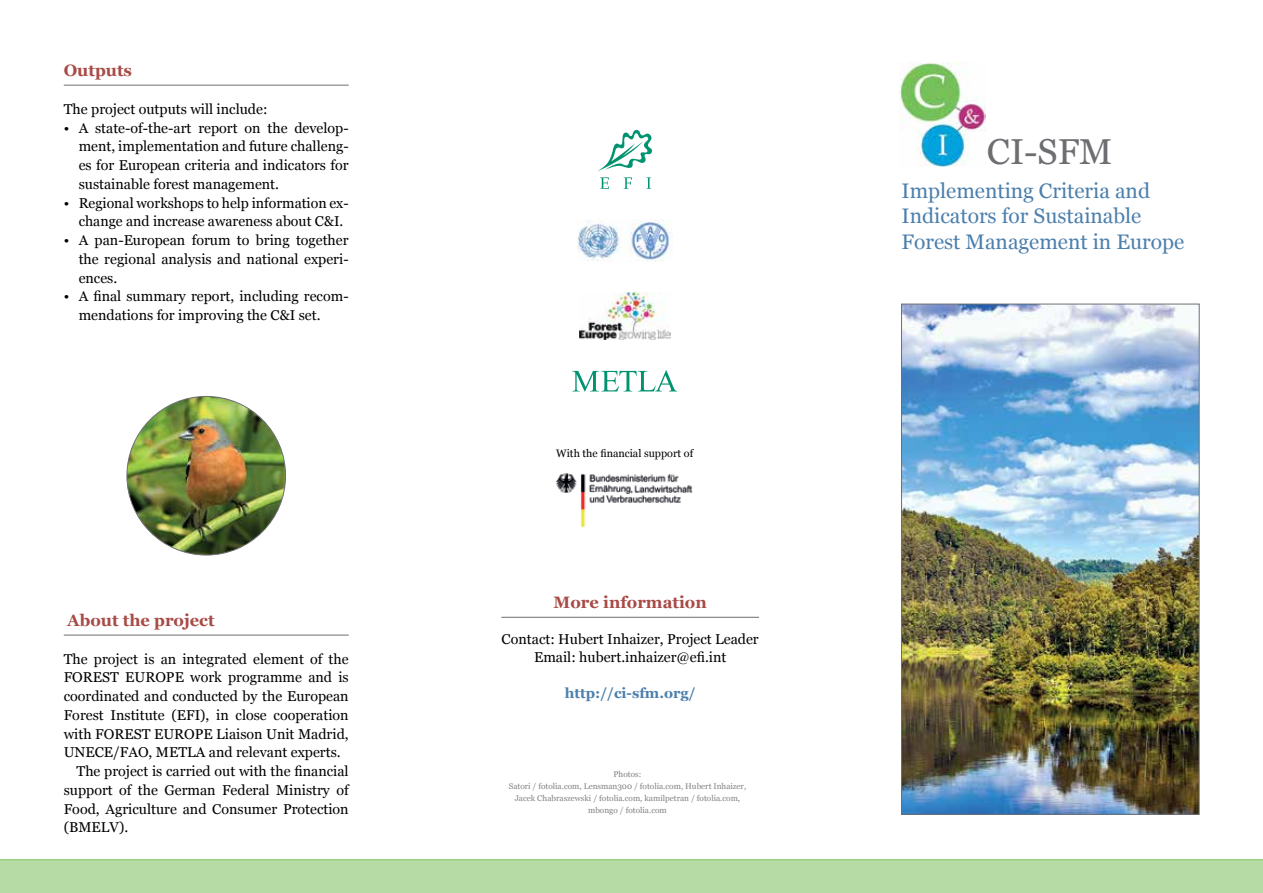
<style>
.page{position:relative;width:1263px;height:893px;background:#fff}
.page>*{position:absolute;margin:0;border:0;box-sizing:border-box;transform-origin:0 0}
.t1{font:36px "Georgia";color:#6d6e71}
.t2{font:21px/25.5px "Georgia";color:#4b7fac}
.t3{font:700 16.5px "Georgia";color:#a84b47}
.t4{font:14.25px/18.8px "Georgia";color:#000;text-align:justify}
.t5{font:700 14.25px "Georgia";color:#4b7fac}
.t6{font:10.8px "Georgia";color:#000}
.t7{font:8.25px/12px "Georgia";color:#808285;text-align:center}
</style>
<div class="page">
<img style="left:900px;top:63px;width:85px;height:104px">
<img style="left:903px;top:306px;width:294px;height:507px">
<div style="left:901px;top:304px;width:298px;height:511px;border:1px solid #6d6e71"></div>
<hr style="left:501px;top:617px;width:258px;height:1px;background:#6d6e71">
<hr style="left:64px;top:85px;width:285px;height:1px;background:#6d6e71">
<div style="left:0;top:859px;width:1263px;height:34px;background:#b7dba4"></div>
<img style="left:127px;top:396px;width:159px;height:159px;border-radius:79px">
<hr style="left:64px;top:635px;width:285px;height:1px;background:#6d6e71">
<img style="left:556px;top:473px;width:137px;height:55px">
<img style="left:579px;top:292px;width:91px;height:48px">
<svg style="left:600px;top:177px;width:9px;height:12px"></svg>
<svg style="left:624px;top:177px;width:8px;height:12px"></svg>
<svg style="left:646px;top:177px;width:5px;height:12px"></svg>
<svg style="left:598px;top:130px;width:54px;height:41px"></svg>
<svg style="left:572px;top:370px;width:105px;height:21px"></svg>
<img style="left:577px;top:219px;width:95px;height:43px">
<p class="t3" style="left:64px;top:60px;width:70px">Outputs</p>
<p class="t4" style="left:64px;top:100px;width:205px">The project outputs will include:</p>
<p class="t4" style="left:79px;top:119px;width:271px;text-indent:-15px">• A state-of-the-art report on the develop&shy;ment, implementation and future challeng&shy;es for European criteria and indicators for sustainable forest management.</p>
<p class="t4" style="left:79px;top:194px;width:271px;text-indent:-15px">• Regional workshops to help information ex&shy;change and increase awareness about C&amp;I.</p>
<p class="t4" style="left:79px;top:231px;width:271px;text-indent:-15px">• A pan-European forum to bring together the regional analysis and national experi&shy;ences.</p>
<p class="t4" style="left:79px;top:287px;width:272px;text-indent:-15px">• A final summary report, including recom&shy;mendations for improving the C&amp;I set.</p>
<p class="t3" style="left:67px;top:610px;width:149px">About the project</p>
<p class="t4" style="left:64px;top:650px;width:286px">The project is an integrated element of the</p>
<p class="t4" style="left:64px;top:668px;width:286px">FOREST EUROPE work programme and is</p>
<p class="t4" style="left:64px;top:687px;width:286px">coordinated and conducted by the European</p>
<p class="t4" style="left:64px;top:706px;width:286px">Forest Institute (EFI), in close cooperation</p>
<p class="t4" style="left:64px;top:725px;width:286px">with FOREST EUROPE Liaison Unit Madrid,</p>
<p class="t4" style="left:64px;top:743px;width:278px">UNECE/FAO, METLA and relevant experts.</p>
<p class="t4" style="left:77px;top:762px;width:274px">The project is carried out with the financial</p>
<p class="t4" style="left:64px;top:781px;width:286px">support of the German Federal Ministry of</p>
<p class="t4" style="left:64px;top:800px;width:286px">Food, Agriculture and Consumer Protection</p>
<p class="t4" style="left:64px;top:818px;width:66px">(BMELV).</p>
<p class="t6" style="left:556px;top:447px;width:138px">With the financial support of</p>
<p class="t3" style="left:554px;top:592px;width:155px">More information</p>
<p class="t4" style="left:502px;top:631px;width:259px;line-height:18px;text-align:center">Contact: Hubert Inhaizer, Project Leader<br>Email: hubert.inhaizer@efi.int</p>
<p class="t5" style="left:565px;top:684px;width:132px">http://ci-sfm.org/</p>
<p class="t7" style="left:509px;top:769px;width:239px">Photos:<br>Satori / fotolia.com, Lensman300 / fotolia.com, Hubert Inhaizer, Jacek Chabraszewski / fotolia.com, kamilpetran / fotolia.com, mbongo / fotolia.com</p>
<h1 class="t1" style="left:987px;top:130px;width:127px">CI-SFM</h1>
<h2 class="t2" style="left:901px;top:178px;width:284px">Implementing Criteria and<br>Indicators for Sustainable<br>Forest Management in Europe</h2>
</div>
